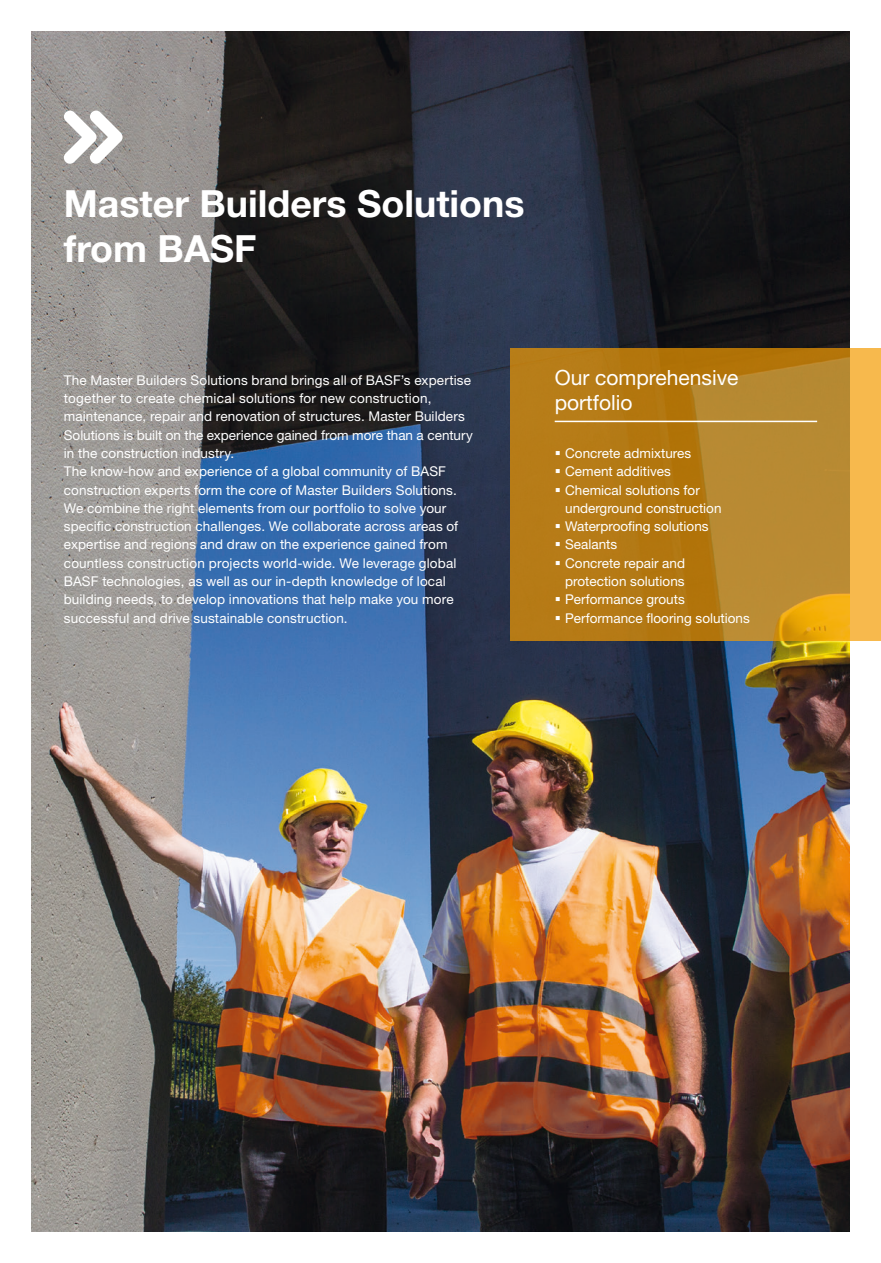
<style>
.page{position:relative;width:881px;height:1263px;background:#fff}
.page>*{position:absolute;margin:0;border:0;box-sizing:border-box;transform-origin:0 0}
.t1{font:700 37.5px/45px "Helvetica Neue LT Std";color:#fff}
.t2{font:21px/25.5px "Helvetica Neue LT Std";color:#fff}
.t3{font:13.5px/18.3px "Helvetica Neue LT Std";letter-spacing:.01em;color:#fff}
</style>
<div class="page">
<img style="left:32px;top:32px;width:816px;height:1199px">
<svg style="left:510px;top:348px;width:370px;height:293px;background:#bc8521"></svg>
<hr style="left:554px;top:421px;width:262px;height:1px;background:#fff">
<svg style="left:64px;top:111px;width:58px;height:53px"></svg>
<h1 class="t1" style="left:64px;top:180px;width:462px">Master Builders Solutions from BASF</h1>
<p class="t3" style="left:64px;top:371px;width:410px">The Master Builders Solutions brand brings all of BASF’s expertise together to create chemical solutions for new construction, maintenance, repair and renovation of structures. Master Builders Solutions is built on the experience gained from more than a century in the construction industry.<br>The know-how and experience of a global community of BASF construction experts form the core of Master Builders Solutions.<br>We combine the right elements from our portfolio to solve your specific construction challenges. We collaborate across areas of expertise and regions and draw on the experience gained from countless construction projects world-wide. We leverage global BASF technologies, as well as our in-depth knowledge of local building needs, to develop innovations that help make you more successful and drive sustainable construction.</p>
<h2 class="t2" style="left:554px;top:364px;width:185px">Our comprehensive portfolio</h2>
<p class="t3" style="left:554px;top:444px;width:138px">▪ Concrete admixtures</p>
<p class="t3" style="left:554px;top:462px;width:118px">▪ Cement additives</p>
<p class="t3" style="left:565px;top:480px;width:158px;text-indent:-11px">▪ Chemical solutions for underground construction</p>
<p class="t3" style="left:554px;top:517px;width:155px">▪ Waterproofing solutions</p>
<p class="t3" style="left:554px;top:535px;width:64px">▪ Sealants</p>
<p class="t3" style="left:554px;top:553px;width:132px;text-align:right">▪ Concrete repair and protection solutions</p>
<p class="t3" style="left:554px;top:590px;width:132px">▪ Performance grouts</p>
<p class="t3" style="left:554px;top:608px;width:197px">▪ Performance flooring solutions</p>
</div>
